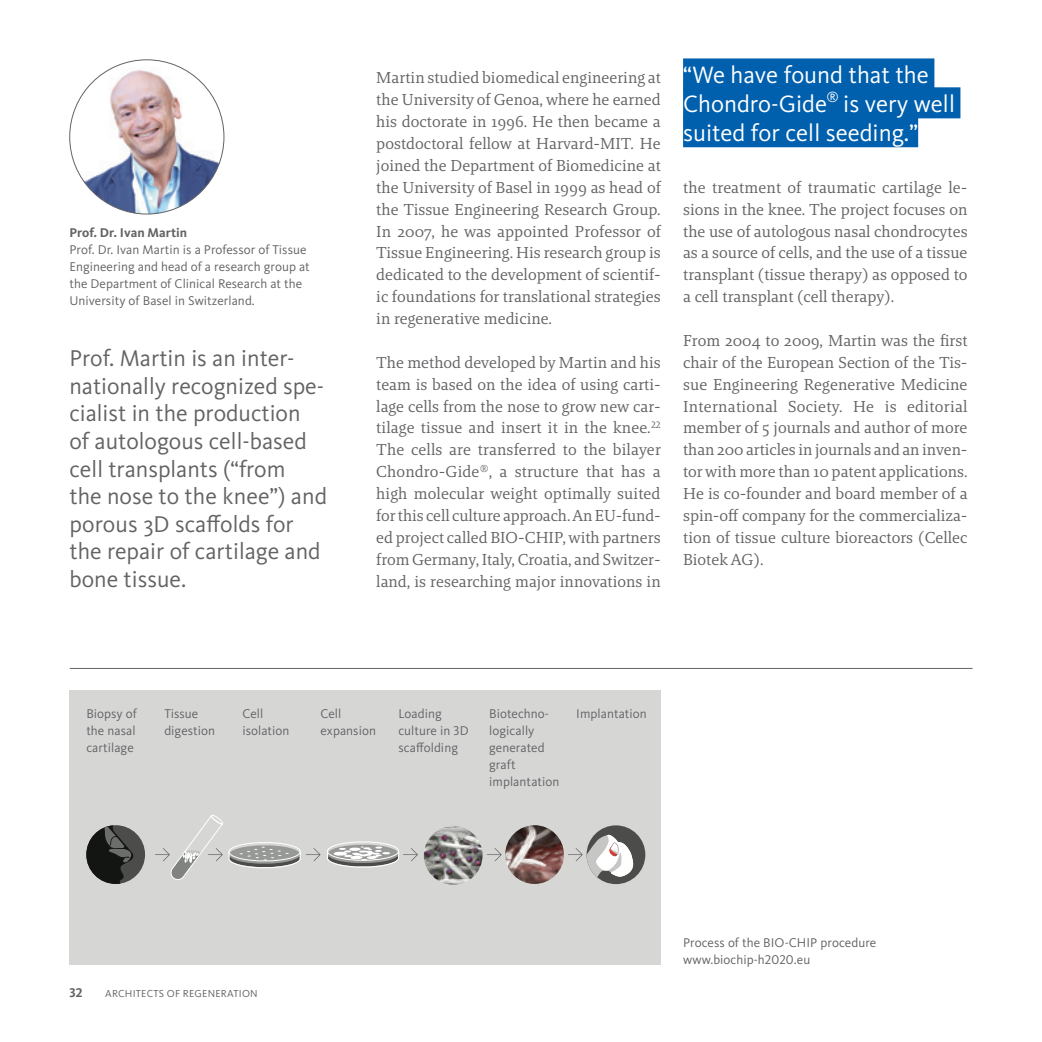
<style>
.page{position:relative;width:1042px;height:1042px;background:#fff}
.page>*{position:absolute;margin:0;border:0;box-sizing:border-box;transform-origin:0 0}
.t1{font:24.5px/28.9px "Kievit Pro";color:#fff}
.t2{font:23.62px/27.7px "Kievit Pro";color:#636366}
.t3{font:16.1px/21.9px "Brando";color:#636366;text-align:justify}
.t4{font:14.35px "Kievit Pro";color:#fff}
.t5{font:13.12px/17.2px "Kievit Pro";letter-spacing:.005em;color:#636366}
.t6{font:700 13.12px "Kievit Pro";letter-spacing:.005em;color:#636366}
.t7{font:10.5px "Kievit Pro";letter-spacing:.02em;color:#636366}
</style>
<div class="page">
<hr style="left:70px;top:668px;width:902px;height:1px;background:#636366">
<img style="left:70px;top:67px;width:154px;height:147px">
<div style="left:69px;top:690px;width:592px;height:274px;background:#d0d1cf"></div>
<img style="left:505px;top:825px;width:59px;height:59px;border-radius:29px">
<img style="left:424px;top:826px;width:58px;height:58px;border-radius:29px">
<div style="left:86px;top:825px;width:59px;height:59px;background:#4c4d4a;border-radius:50%"></div>
<svg style="left:86px;top:825px;width:48px;height:59px"></svg>
<div style="left:683px;top:58px;width:251px;height:31px;background:#0160ae"></div>
<div style="left:683px;top:87px;width:277px;height:31px;background:#0160ae"></div>
<div style="left:683px;top:116px;width:235px;height:31px;background:#0160ae"></div>
<svg style="left:155px;top:814px;width:263px;height:66px"></svg>
<svg style="left:487px;top:848px;width:15px;height:13px"></svg>
<svg style="left:568px;top:825px;width:77px;height:59px"></svg>
<p class="t6" style="left:69px;top:224px;width:119px">Prof. Dr. Ivan Martin</p>
<p class="t5" style="left:69px;top:241px;width:242px">Prof. Dr. Ivan Martin is a Professor of Tissue Engineering and head of a research group at the Department of Clinical Research at the University of Basel in Switzerland.</p>
<h2 class="t2" style="left:69px;top:344px;width:259px">Prof. Martin is an inter&shy;nationally recognized spe&shy;cialist in the production<br>of autologous cell-based cell transplants (“from<br>the nose to the knee”) and porous 3D scaffolds for the repair of cartilage and bone tissue.</h2>
<p class="t3" style="left:376px;top:67px;width:286px">Martin studied biomedical engineering at the University of Genoa, where he earned his doctorate in 1996. He then became a postdoctoral fellow at Harvard-MIT. He joined the Department of Biomedicine at the University of Basel in 1999 as head of the Tissue Engineering Research Group.<br>In 2007, he was appointed Professor of Tissue Engineering. His research group is dedicated to the development of scientif&shy;ic foundations for translational strategies in regenerative medicine.</p>
<p class="t3" style="left:376px;top:351px;width:286px">The method developed by Martin and his team is based on the idea of using carti&shy;lage cells from the nose to grow new car&shy;tilage tissue and insert it in the knee.<sup>22<br></sup>The cells are transferred to the bilayer Chondro-Gide®, a structure that has a high molecular weight optimally suited for this cell culture approach. An EU-fund&shy;ed project called BIO-CHIP, with partners from Germany, Italy, Croatia, and Switzer&shy;land, is researching major innovations in</p>
<h1 class="t1" style="left:683px;top:60px;width:273px">“We have found that the<br>Chondro-Gide is very well suited for cell seeding.”</h1>
<p class="t4" style="left:826px;top:88px;width:14px">®</p>
<p class="t3" style="left:683px;top:176px;width:286px">the treatment of traumatic cartilage le&shy;sions in the knee. The project focuses on the use of autologous nasal chondrocytes as a source of cells, and the use of a tissue transplant (tissue therapy) as opposed to a cell transplant (cell therapy).</p>
<p class="t3" style="left:683px;top:329px;width:286px">From 2004 to 2009, Martin was the first chair of the European Section of the Tis&shy;sue Engineering Regenerative Medicine International Society. He is editorial member of 5 journals and author of more than 200 articles in journals and an inven&shy;tor with more than 10 patent applications.<br>He is co-founder and board member of a spin-off company for the commercializa&shy;tion of tissue culture bioreactors (Cellec Biotek AG).</p>
<p class="t5" style="left:86px;top:705px;width:52px;text-align:justify">Biopsy of the nasal cartilage</p>
<p class="t5" style="left:164px;top:705px;width:52px">Tissue digestion</p>
<p class="t5" style="left:242px;top:705px;width:49px">Cell isolation</p>
<p class="t5" style="left:320px;top:705px;width:57px">Cell expansion</p>
<p class="t5" style="left:398px;top:705px;width:72px">Loading culture in 3D scaffolding</p>
<p class="t5" style="left:489px;top:705px;width:72px">Biotechno&shy;logically generated graft implantation</p>
<p class="t5" style="left:576px;top:705px;width:72px">Implantation</p>
<p class="t6" style="left:69px;top:984px;width:15px">32</p>
<p class="t7" style="left:105px;top:987px;width:154px">ARCHITECTS OF REGENERATION</p>
<p class="t5" style="left:683px;top:934px;width:195px">Process of the BIO-CHIP procedure www.biochip-h2020.eu</p>
</div>
